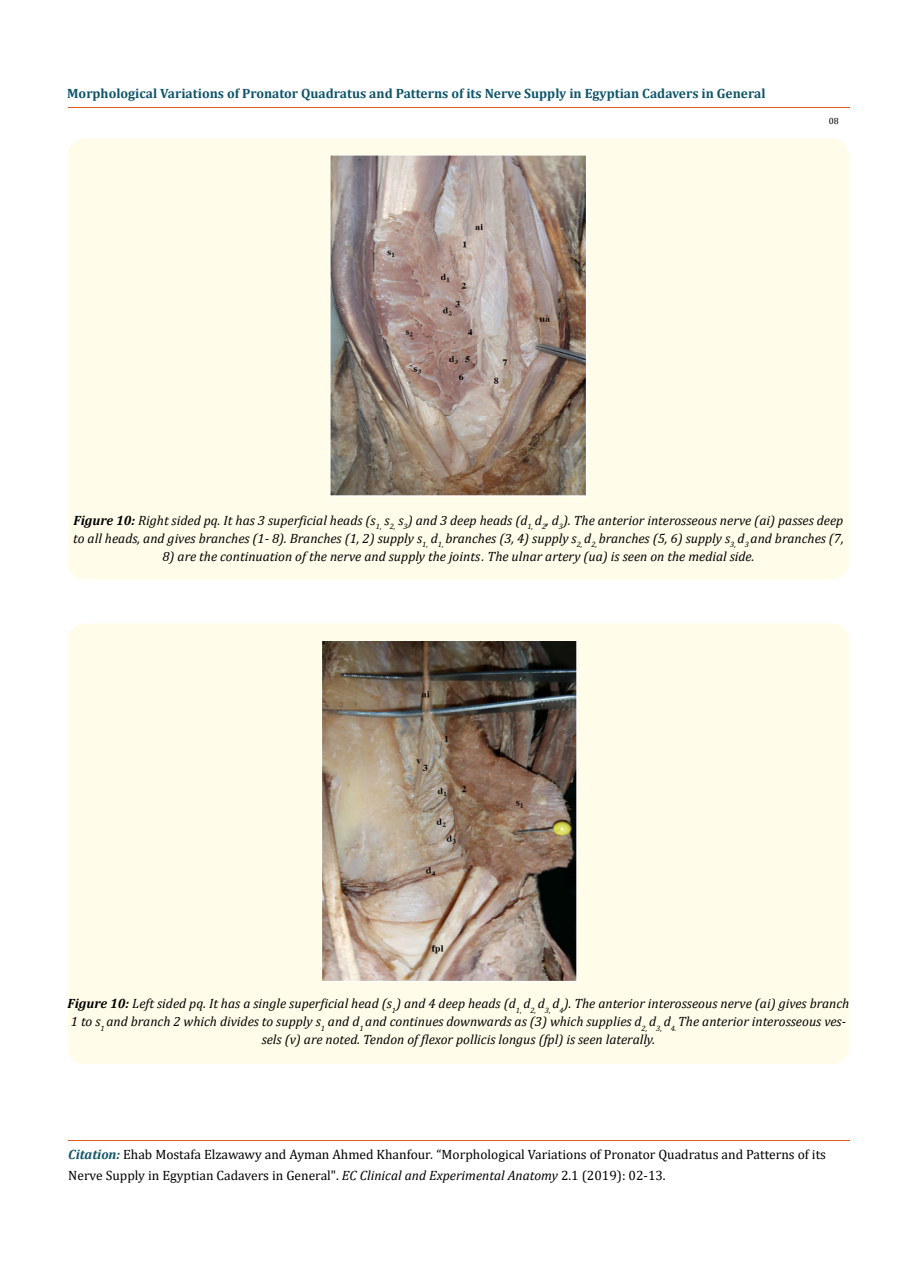
<style>
.page{position:relative;width:917px;height:1262px;background:#fff}
.page>*{position:absolute;margin:0;border:0;box-sizing:border-box;transform-origin:0 0}
.t1{font:italic 13.5px/18px "Cambria";color:#000}
.t2{font:13.5px/21px "Cambria";color:#000}
.t3{font:700 13.5px "Cambria";color:#0e546a}
.t4{font:9px "Cambria";color:#000}
.s1{font-weight:700}
.s2{font-weight:700;font-style:italic;color:#0e546a}
.s3{font-style:italic}
</style>
<div class="page">
<hr style="left:68px;top:108px;width:781px;height:1px;background:#e05d1a">
<hr style="left:68px;top:1140px;width:781px;height:1px;background:#e05d1a">
<div style="left:68px;top:138px;width:781px;height:441px;background:#fffde9;border-radius:18px"></div>
<img style="left:331px;top:156px;width:255px;height:340px">
<div style="left:68px;top:623px;width:781px;height:441px;background:#fffde9;border-radius:18px"></div>
<img style="left:321px;top:642px;width:257px;height:339px">
<p class="t3" style="left:67px;top:83px;width:699px">Morphological Variations of Pronator Quadratus and Patterns of its Nerve Supply in Egyptian Cadavers in General</p>
<p class="t4" style="left:828px;top:116px;width:11px">08</p>
<p class="t1" style="left:73px;top:510px;width:772px"><span class="s1">Figure 10:</span> Right sided pq. It has 3 superficial heads (s<sub>1,</sub> s<sub>2,</sub> s<sub>3</sub>) and 3 deep heads (d<sub>1,</sub> d<sub>2</sub>, d<sub>3</sub>). The anterior interosseous nerve (ai) passes deep to all heads, and gives branches (1- 8). Branches (1, 2) supply s<sub>1,</sub> d<sub>1,</sub> branches (3, 4) supply s<sub>2,</sub> d<sub>2,</sub> branches (5, 6) supply s<sub>3,</sub> d<sub>3</sub> and branches (7,</p>
<p class="t1" style="left:162px;top:546px;width:593px">8) are the continuation of the nerve and supply the joints. The ulnar artery (ua) is seen on the medial side.</p>
<p class="t1" style="left:68px;top:994px;width:783px;text-align:center"><span class="s1">Figure 10:</span> Left sided pq. It has a single superficial head (s<sub>1</sub>) and 4 deep heads (d<sub>1,</sub> d<sub>2,</sub> d<sub>3,</sub> d<sub>4</sub>). The anterior interosseous nerve (ai) gives branch<br>1 to s<sub>1</sub> and branch 2 which divides to supply s<sub>1</sub> and d<sub>1</sub> and continues downwards as (3) which supplies d<sub>2,</sub> d<sub>3,</sub> d<sub>4.</sub> The anterior interosseous ves&shy;sels (v) are noted. Tendon of flexor pollicis longus (fpl) is seen laterally.</p>
<p class="t2" style="left:68px;top:1143px;width:759px"><span class="s2">Citation:</span> Ehab Mostafa Elzawawy and Ayman Ahmed Khanfour<span class="s3">.</span> “Morphological Variations of Pronator Quadratus and Patterns of its<br>Nerve Supply in Egyptian Cadavers in General". <span class="s3">EC Clinical and Experimental Anatomy</span> 2.1 (2019): 02-13.</p>
</div>
